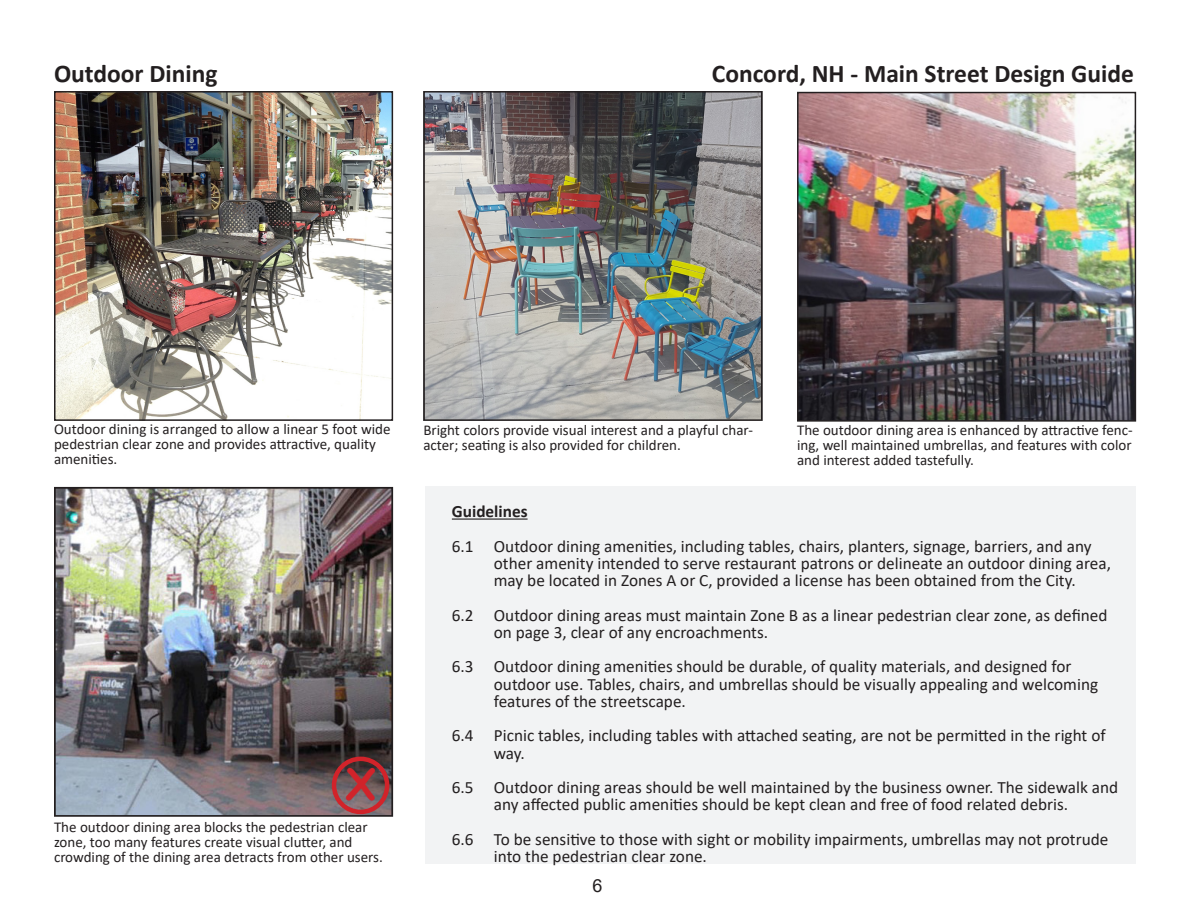
<style>
.page{position:relative;width:1188px;height:918px;background:#fff}
.page>*{position:absolute;margin:0;border:0;box-sizing:border-box;transform-origin:0 0}
.Guideline_Box{font:700 42px "Comic Sans MS";color:#d1232a}
.t1{font:700 25.5px "Calibri";color:#231f20}
.t2{font:18px "Arial";color:#231f20}
.Guideline_Box-2{font:17.25px/17.2px "Calibri";color:#231f20}
.Guideline_Box-3{font:700 17.25px "Calibri";color:#231f20}
.t3{font:15px/15px "Calibri";color:#231f20}
</style>
<div class="page">
<img style="left:57px;top:94px;width:333px;height:324px">
<div style="left:54px;top:91px;width:339px;height:330px;border:2px solid #231f20"></div>
<img style="left:426px;top:94px;width:333px;height:324px">
<img style="left:800px;top:95px;width:333px;height:324px">
<div style="left:797px;top:92px;width:339px;height:330px;border:2px solid #231f20"></div>
<img style="left:58px;top:491px;width:331px;height:322px">
<div style="left:54px;top:487px;width:339px;height:330px;border:2px solid #231f20"></div>
<div style="left:425px;top:487px;width:711px;height:377px;background:#f2f3f4"></div>
<hr style="left:452px;top:519px;width:76px;height:1px;background:#231f20">
<div style="left:423px;top:91px;width:339px;height:330px;border:2px solid #231f20"></div>
<div style="left:332px;top:757px;width:57px;height:57px;border:4px solid #d1232a;border-radius:50%"></div>
<p class="t1" style="left:54px;top:55px;width:165px">Outdoor Dining</p>
<h2 class="t1" style="left:712px;top:55px;width:424px">Concord, NH - Main Street Design Guide</h2>
<p class="t3" style="left:54px;top:422px;width:338px">Outdoor dining is arranged to allow a linear 5 foot wide pedestrian clear zone and provides attractive, quality amenities.</p>
<p class="Guideline_Box" style="left:346px;top:754px;width:32px">X</p>
<p class="t3" style="left:54px;top:819px;width:330px">The outdoor dining area blocks the pedestrian clear zone, too many features create visual clutter, and crowding of the dining area detracts from other users.</p>
<p class="t3" style="left:423px;top:422px;width:331px">Bright colors provide visual interest and a playful char&shy;acter; seating is also provided for children.</p>
<p class="t3" style="left:797px;top:422px;width:337px;text-align:justify">The outdoor dining area is enhanced by attractive fenc&shy;ing, well maintained umbrellas, and features with color and interest added tastefully.</p>
<p class="Guideline_Box-3" style="left:452px;top:499px;width:77px">Guidelines</p>
<p class="Guideline_Box-2" style="left:494px;top:537px;width:619px;text-indent:-42px">6.1 Outdoor dining amenities, including tables, chairs, planters, signage, barriers, and any other amenity intended to serve restaurant patrons or delineate an outdoor dining area, may be located in Zones A or C, provided a license has been obtained from the City.</p>
<p class="Guideline_Box-2" style="left:494px;top:606px;width:615px;text-indent:-42px">6.2 Outdoor dining areas must maintain Zone B as a linear pedestrian clear zone, as defined on page 3, clear of any encroachments.</p>
<p class="Guideline_Box-2" style="left:494px;top:658px;width:606px;text-indent:-42px">6.3 Outdoor dining amenities should be durable, of quality materials, and designed for outdoor use. Tables, chairs, and umbrellas should be visually appealing and welcoming features of the streetscape.</p>
<p class="Guideline_Box-2" style="left:494px;top:727px;width:613px;text-indent:-42px">6.4 Picnic tables, including tables with attached seating, are not be permitted in the right of way.</p>
<p class="Guideline_Box-2" style="left:452px;top:778px;width:668px;text-align:center">6.5 Outdoor dining areas should be well maintained by the business owner. The sidewalk and any affected public amenities should be kept clean and free of food related debris.</p>
<p class="Guideline_Box-2" style="left:494px;top:830px;width:616px;text-indent:-42px">6.6 To be sensitive to those with sight or mobility impairments, umbrellas may not protrude into the pedestrian clear zone.</p>
<p class="t2" style="left:592px;top:873px;width:12px">6</p>
</div>
